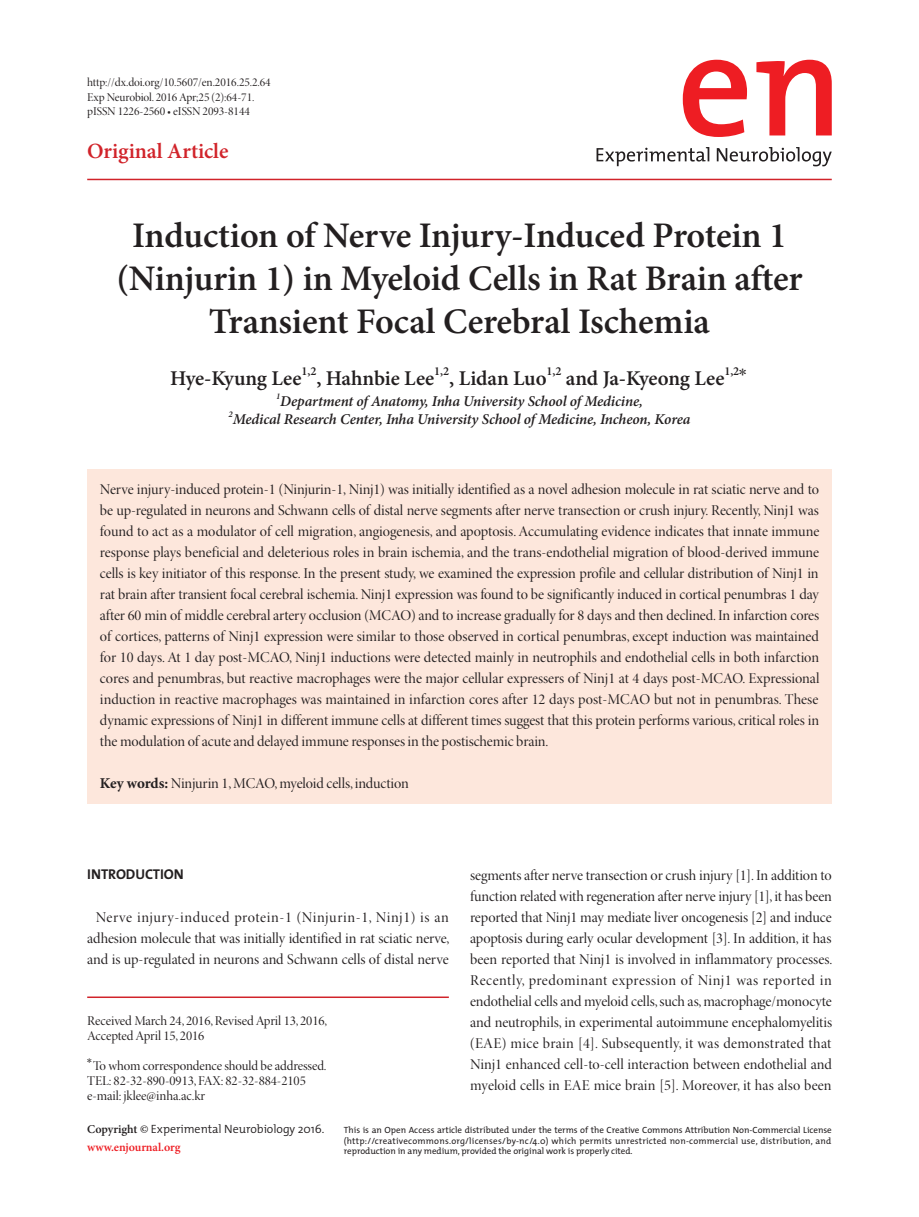
<style>
.page{position:relative;width:919px;height:1217px;background:#fff}
.page>*{position:absolute;margin:0;border:0;box-sizing:border-box;transform-origin:0 0}
.t1{font:600 36px/43.2px "Minion Pro";letter-spacing:-.01em;color:#231f20;text-align:center}
.t2{font:600 21.75px "Minion Pro";letter-spacing:-.005em;color:#d1232a}
.t3{font:600 21px "Minion Pro";letter-spacing:-.005em;color:#231f20}
.t4{font:15px/21px "Minion Pro Disp";letter-spacing:-.005em;color:#231f20;text-align:justify}
.t5{font:italic 600 15px "Minion Pro";letter-spacing:-.01em;color:#231f20}
.t6{font:700 14.25px "The Mix";letter-spacing:-.005em;color:#231f20}
.t7{font:13.5px/15px "Minion Pro Disp";letter-spacing:-.005em;color:#231f20}
.t8{font:600 12.3px "Minion Pro";color:#231f20}
.t9{font:12px/14.4px "Minion Pro Disp";letter-spacing:-.005em;color:#231f20}
.t10{font:300 12px "The Mix";letter-spacing:-.005em;color:#231f20}
.t11{font:600 12px "Minion Pro";letter-spacing:-.005em;color:#ee1d23}
.t12{font:9px/10.8px "The Mix";letter-spacing:-.005em;color:#231f20;text-align:justify}
.t13{font:italic 600 8.7px "Minion Pro";color:#231f20}
.s1{font-family:"Modern";font-weight:400;font-size:21px}
.s2{font-family:"Minion Pro";font-weight:700}
.s3{font-family:"Minion Pro";font-weight:600}
</style>
<div class="page">
<hr style="left:87px;top:179px;width:744px;height:1px;background:#d1232a">
<svg style="left:682px;top:60px;width:149px;height:77px"></svg>
<svg style="left:596px;top:147px;width:235px;height:19px"></svg>
<div style="left:87px;top:468px;width:744px;height:335px;background:#fde7dc"></div>
<hr style="left:87px;top:996px;width:362px;height:1px;background:#d1232a">
<p class="t9" style="left:87px;top:76px;width:185px">http://dx.doi.org/10.5607/en.2016.25.2.64<br>Exp Neurobiol. 2016 Apr;25 (2):64-71. pISSN 1226-2560 • eISSN 2093-8144</p>
<h2 class="t2" style="left:87px;top:136px;width:143px">Original Article</h2>
<h1 class="t1" style="left:116px;top:213px;width:687px">Induction of Nerve Injury-Induced Protein 1 (Ninjurin 1) in Myeloid Cells in Rat Brain after<br>Transient Focal Cerebral Ischemia</h1>
<h3 class="t3" style="left:170px;top:364px;width:133px">Hye-Kyung Lee</h3>
<p class="t8" style="left:301px;top:363px;width:16px">1,2</p>
<h3 class="t3" style="left:316px;top:364px;width:119px">, Hahnbie Lee</h3>
<p class="t8" style="left:434px;top:363px;width:16px">1,2</p>
<h3 class="t3" style="left:449px;top:364px;width:99px">, Lidan Luo</h3>
<p class="t8" style="left:546px;top:363px;width:16px">1,2</p>
<h3 class="t3" style="left:566px;top:364px;width:160px">and Ja-Kyeong Lee</h3>
<p class="t8" style="left:724px;top:363px;width:26px">1,2<span class="s1">*</span></p>
<p class="t13" style="left:276px;top:389px;width:6px">1</p>
<p class="t5" style="left:280px;top:390px;width:364px">Department of Anatomy, Inha University School of Medicine,</p>
<p class="t13" style="left:228px;top:407px;width:6px">2</p>
<p class="t5" style="left:233px;top:408px;width:459px">Medical Research Center, Inha University School of Medicine, Incheon, Korea</p>
<p class="t4" style="left:100px;top:479px;width:721px">Nerve injury-induced protein-1 (Ninjurin-1, Ninj1) was initially identified as a novel adhesion molecule in rat sciatic nerve and to be up-regulated in neurons and Schwann cells of distal nerve segments after nerve transection or crush injury. Recently, Ninj1 was found to act as a modulator of cell migration, angiogenesis, and apoptosis. Accumulating evidence indicates that innate immune response plays beneficial and deleterious roles in brain ischemia, and the trans-endothelial migration of blood-derived immune cells is key initiator of this response. In the present study, we examined the expression profile and cellular distribution of Ninj1 in rat brain after transient focal cerebral ischemia. Ninj1 expression was found to be significantly induced in cortical penumbras 1 day after 60 min of middle cerebral artery occlusion (MCAO) and to increase gradually for 8 days and then declined. In infarction cores of cortices, patterns of Ninj1 expression were similar to those observed in cortical penumbras, except induction was maintained for 10 days. At 1 day post-MCAO, Ninj1 inductions were detected mainly in neutrophils and endothelial cells in both infarction cores and penumbras, but reactive macrophages were the major cellular expressers of Ninj1 at 4 days post-MCAO. Expressional induction in reactive macrophages was maintained in infarction cores after 12 days post-MCAO but not in penumbras. These dynamic expressions of Ninj1 in different immune cells at different times suggest that this protein performs various, critical roles in the modulation of acute and delayed immune responses in the postischemic brain.</p>
<p class="t4" style="left:100px;top:773px;width:310px"><span class="s2">Key words:</span> Ninjurin 1, MCAO, myeloid cells, induction</p>
<p class="t4" style="left:470px;top:864px;width:364px">segments after nerve transection or crush injury [1]. In addition to function related with regeneration after nerve injury [1], it has been reported that Ninj1 may mediate liver oncogenesis [2] and induce apoptosis during early ocular development [3]. In addition, it has been reported that Ninj1 is involved in inflammatory processes.<br>Recently, predominant expression of Ninj1 was reported in endothelial cells and myeloid cells, such as, macrophage/monocyte and neutrophils, in experimental autoimmune encephalomyelitis (EAE) mice brain [4]. Subsequently, it was demonstrated that Ninj1 enhanced cell-to-cell interaction between endothelial and myeloid cells in EAE mice brain [5]. Moreover, it has also been</p>
<p class="t6" style="left:87px;top:862px;width:98px">INTRODUCTION</p>
<p class="t4" style="left:87px;top:906px;width:364px;text-align:center">Nerve injury-induced protein-1 (Ninjurin-1, Ninj1) is an adhesion molecule that was initially identified in rat sciatic nerve, and is up-regulated in neurons and Schwann cells of distal nerve</p>
<p class="t7" style="left:87px;top:1012px;width:241px">Received March 24, 2016, Revised April 13, 2016,<br>Accepted April 15, 2016</p>
<p class="t7" style="left:87px;top:1057px;width:241px"><sup>*</sup>To whom correspondence should be addressed.<br>TEL: 82-32-890-0913, FAX: 82-32-884-2105 e-mail: jklee@inha.ac.kr</p>
<p class="t10" style="left:87px;top:1119px;width:238px"><span class="s3">Copyright ©</span> Experimental Neurobiology 2016.</p>
<p class="t11" style="left:87px;top:1138px;width:95px">www.enjournal.org</p>
<p class="t12" style="left:344px;top:1123px;width:489px">This is an Open Access article distributed under the terms of the Creative Commons Attribution Non-Commercial License (http://creativecommons.org/licenses/by-nc/4.0) which permits unrestricted non-commercial use, distribution, and reproduction in any medium, provided the original work is properly cited.</p>
</div>
